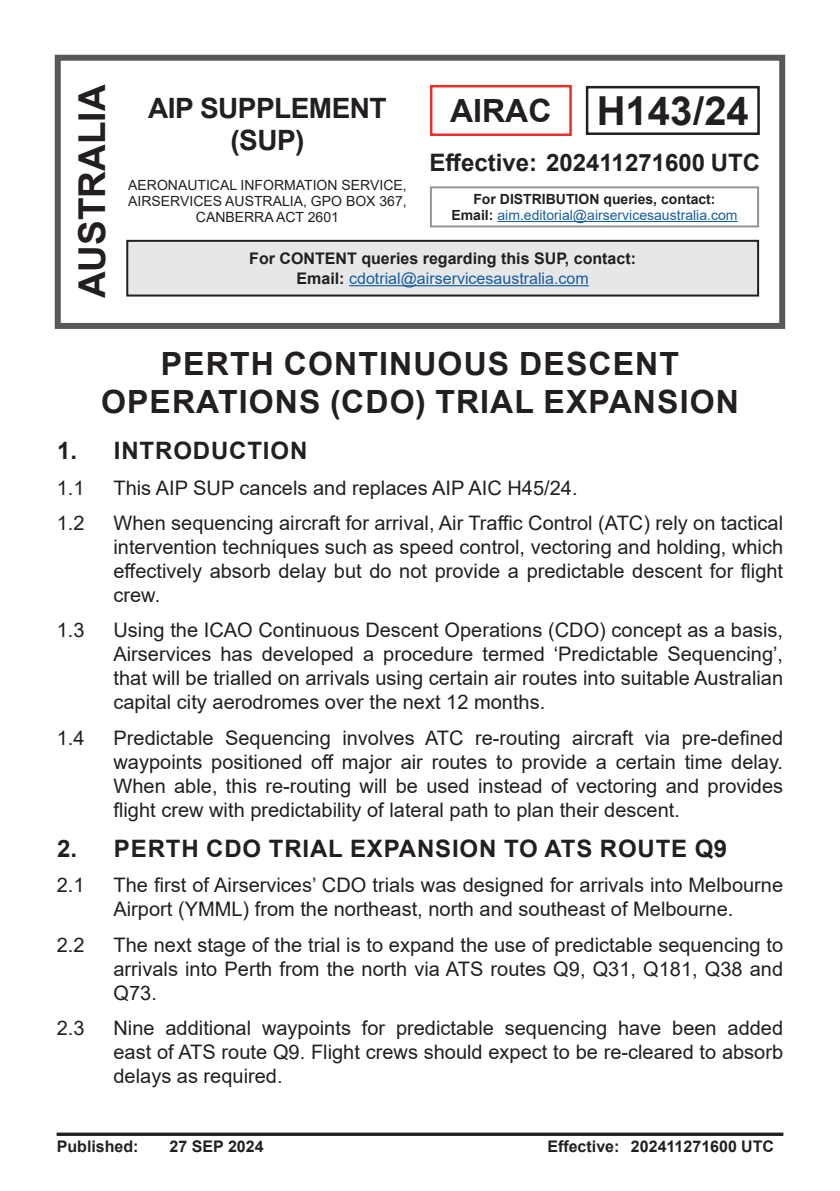
<style>
.page{position:relative;width:840px;height:1191px;background:#fff}
.page>*{position:absolute;margin:0;border:0;box-sizing:border-box;transform-origin:0 0}
.t1{font:700 40px "Arial";color:#231f20}
.t2{font:700 37px "Arial";color:#231f20}
.AIRAC{font:700 32px/38.4px "Arial";letter-spacing:.035em;color:#231f20;text-align:center}
.t3{font:700 28px "Arial";letter-spacing:-.02em;color:#231f20}
.Effective_date{font:700 24px "Arial";letter-spacing:.035em;color:#231f20}
.Effective_date-2{font:700 24px "Arial";color:#231f20}
.t4{font:20px/24px "Arial";color:#231f20;text-align:justify}
.Figure_caption{font:700 16px "Arial";color:#231f20}
.t5{font:16px "Arial";color:#175d9e}
.t6{font:14px/16px "Arial";color:#231f20;text-align:center}
.t7{font:14px/16px "Arial";color:#175d9e;text-align:center}
.s1{font-weight:700;color:#231f20}
</style>
<div class="page">
<div style="left:429px;top:85px;width:142px;height:51px;border:2px solid #ee2d2d"></div>
<div style="left:55px;top:55px;width:729px;height:274px;border:6px solid #57585a"></div>
<hr style="left:497px;top:221px;width:240px;height:1px;background:#175d9e">
<div style="left:429px;top:186px;width:329px;height:41px;border:2px solid #939598"></div>
<hr style="left:57px;top:1132px;width:725px;height:3px;background:#231f20">
<div style="left:585px;top:86px;width:174px;height:49px;border:2px solid #231f20"></div>
<div style="left:127px;top:241px;width:630px;height:54px;background:#e6e7e9"></div>
<hr style="left:349px;top:285px;width:239px;height:1px;background:#175d9e">
<div style="left:126px;top:240px;width:632px;height:56px;border:2px solid #231f20"></div>
<h2 class="t2" style="left:66px;top:298px;width:215px;rotate:-90deg">AUSTRALIA</h2>
<p class="t1" style="left:596px;top:83px;width:154px">H143/24</p>
<h3 class="t3" style="left:148px;top:88px;width:240px">AIP SUPPLEMENT</h3>
<p class="AIRAC" style="left:450px;top:92px;width:103px">AIRAC</p>
<h3 class="t3" style="left:230px;top:120px;width:75px">(SUP)</h3>
<p class="t7" style="left:451px;top:191px;width:287px"><span class="s1">For DISTRIBUTION queries, contact:<br>Email:</span> aim.editorial@airservicesaustralia.com</p>
<p class="Effective_date-2" style="left:429px;top:145px;width:332px">Effective: 202411271600 UTC</p>
<p class="t6" style="left:128px;top:177px;width:280px">AERONAUTICAL INFORMATION SERVICE,<br>AIRSERVICES AUSTRALIA, GPO BOX 367,<br>CANBERRA ACT 2601</p>
<p class="Figure_caption" style="left:249px;top:247px;width:388px">For CONTENT queries regarding this SUP, contact:</p>
<p class="t5" style="left:296px;top:267px;width:293px"><span class="s1">Email:</span> cdotrial@airservicesaustralia.com</p>
<p class="AIRAC" style="left:101px;top:345px;width:639px">PERTH CONTINUOUS DESCENT<br>OPERATIONS (CDO) TRIAL EXPANSION</p>
<p class="Effective_date" style="left:57px;top:434px;width:251px">1. INTRODUCTION</p>
<p class="t4" style="left:57px;top:475px;width:29px">1.1</p>
<p class="t4" style="left:113px;top:475px;width:465px">This AIP SUP cancels and replaces AIP AIC H45/24.</p>
<p class="t4" style="left:57px;top:511px;width:29px">1.2</p>
<p class="t4" style="left:113px;top:511px;width:670px">When sequencing aircraft for arrival, Air Traffic Control (ATC) rely on tactical intervention techniques such as speed control, vectoring and holding, which effectively absorb delay but do not provide a predictable descent for flight crew.</p>
<p class="t4" style="left:57px;top:618px;width:29px">1.3</p>
<p class="t4" style="left:113px;top:618px;width:670px">Using the ICAO Continuous Descent Operations (CDO) concept as a basis, Airservices has developed a procedure termed ‘Predictable Sequencing’, that will be trialled on arrivals using certain air routes into suitable Australian capital city aerodromes over the next 12 months.</p>
<p class="t4" style="left:57px;top:725px;width:29px">1.4</p>
<p class="t4" style="left:113px;top:725px;width:670px">Predictable Sequencing involves ATC re-routing aircraft via pre-defined waypoints positioned off major air routes to provide a certain time delay.<br>When able, this re-routing will be used instead of vectoring and provides flight crew with predictability of lateral path to plan their descent.</p>
<p class="Effective_date" style="left:57px;top:831px;width:671px">2. PERTH CDO TRIAL EXPANSION TO ATS ROUTE Q9</p>
<p class="t4" style="left:57px;top:873px;width:29px">2.1</p>
<p class="t4" style="left:113px;top:873px;width:670px">The first of Airservices’ CDO trials was designed for arrivals into Melbourne<br>Airport (YMML) from the northeast, north and southeast of Melbourne.</p>
<p class="t4" style="left:57px;top:932px;width:29px">2.2</p>
<p class="t4" style="left:113px;top:932px;width:670px">The next stage of the trial is to expand the use of predictable sequencing to arrivals into Perth from the north via ATS routes Q9, Q31, Q181, Q38 and Q73.</p>
<p class="t4" style="left:57px;top:1015px;width:29px">2.3</p>
<p class="t4" style="left:113px;top:1015px;width:670px">Nine additional waypoints for predictable sequencing have been added east of ATS route Q9. Flight crews should expect to be re-cleared to absorb delays as required.</p>
<p class="Figure_caption" style="left:57px;top:1135px;width:83px">Published:</p>
<p class="Figure_caption" style="left:169px;top:1135px;width:96px">27 SEP 2024</p>
<p class="Figure_caption" style="left:547px;top:1135px;width:228px">Effective: 202411271600 UTC</p>
</div>
